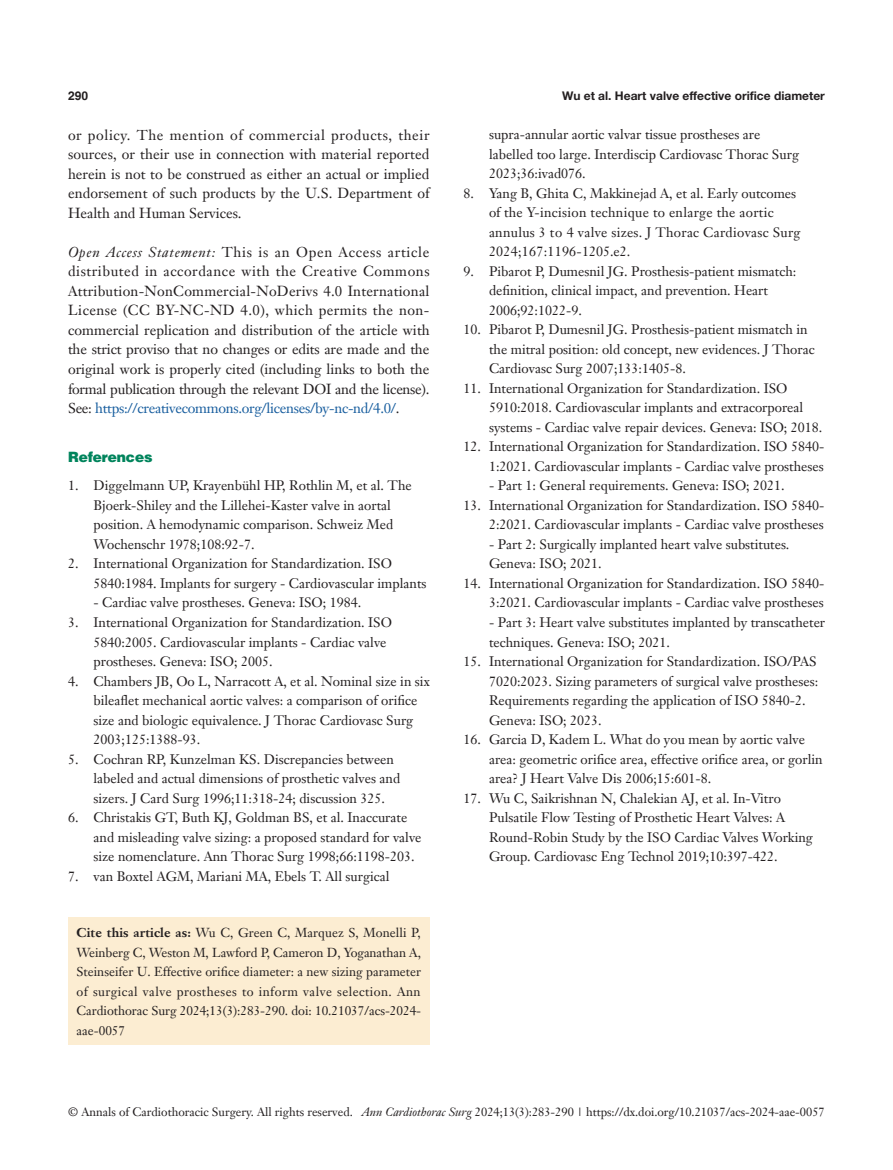
<style>
.page{position:relative;width:893px;height:1170px;background:#fff}
.page>*{position:absolute;margin:0;border:0;box-sizing:border-box;transform-origin:0 0}
.B-zhengwen{font:14.25px/19.5px "Janson Text LT";letter-spacing:-.01em;color:#231f20;text-align:justify}
._1ji-6_5{font:900 14.25px "Helvetica";color:#00845c}
.B-References{font:13.5px/19.5px "Janson Text LT";color:#231f20}
.B-References-2{font:13.5px/19.5px "Janson Text LT";letter-spacing:.02em;color:#231f20}
.Cite{font:12.75px/19.5px "Janson Text LT";letter-spacing:-.005em;color:#231f20;text-align:justify}
.t1{font:12px "Janson Text LT";color:#231f20}
.t2{font:700 12px "Helvetica Neue LT Pro";color:#231f20}
.t3{font:700 12px "Helvetica";color:#231f20}
.s1{font-style:italic}
.s2{color:#175d9e}
.s3{font-weight:700}
</style>
<div class="page">
<div style="left:68px;top:917px;width:361px;height:127px;background:#fcedd2"></div>
<p class="t3" style="left:68px;top:88px;width:22px">290</p>
<p class="t2" style="left:562px;top:88px;width:264px">Wu et al. Heart valve effective orifice diameter</p>
<p class="B-zhengwen" style="left:68px;top:125px;width:363px">or policy. The mention of commercial products, their sources, or their use in connection with material reported herein is not to be construed as either an actual or implied endorsement of such products by the U.S. Department of Health and Human Services.</p>
<p class="B-zhengwen" style="left:68px;top:242px;width:363px"><span class="s1">Open Access Statement:</span> This is an Open Access article distributed in accordance with the Creative Commons Attribution-NonCommercial-NoDerivs 4.0 International License (CC BY-NC-ND 4.0), which permits the non&shy;commercial replication and distribution of the article with the strict proviso that no changes or edits are made and the original work is properly cited (including links to both the formal publication through the relevant DOI and the license).<br>See: <span class="s2">https://creativecommons.org/licenses/by-nc-nd/4.0/</span>.</p>
<p class="_1ji-6_5" style="left:68px;top:447px;width:86px">References</p>
<p class="B-References" style="left:94px;top:476px;width:320px;text-indent:-26px">1. Diggelmann UP, Krayenbühl HP, Rothlin M, et al. The Bjoerk-Shiley and the Lillehei-Kaster valve in aortal position. A hemodynamic comparison. Schweiz Med Wochenschr 1978;108:92-7.</p>
<p class="B-References" style="left:94px;top:554px;width:334px;text-indent:-26px">2. International Organization for Standardization. ISO<br>5840:1984. Implants for surgery - Cardiovascular implants</p>
<p class="B-References" style="left:94px;top:593px;width:269px">- Cardiac valve prostheses. Geneva: ISO; 1984.</p>
<p class="B-References" style="left:94px;top:612px;width:300px;text-indent:-26px">3. International Organization for Standardization. ISO<br>5840:2005. Cardiovascular implants - Cardiac valve prostheses. Geneva: ISO; 2005.</p>
<p class="B-References" style="left:94px;top:671px;width:338px;text-indent:-26px">4. Chambers JB, Oo L, Narracott A, et al. Nominal size in six bileaflet mechanical aortic valves: a comparison of orifice size and biologic equivalence. J Thorac Cardiovasc Surg 2003;125:1388-93.</p>
<p class="B-References" style="left:94px;top:749px;width:308px;text-indent:-26px">5. Cochran RP, Kunzelman KS. Discrepancies between labeled and actual dimensions of prosthetic valves and sizers. J Card Surg 1996;11:318-24; discussion 325.</p>
<p class="B-References" style="left:94px;top:807px;width:329px;text-indent:-26px">6. Christakis GT, Buth KJ, Goldman BS, et al. Inaccurate and misleading valve sizing: a proposed standard for valve size nomenclature. Ann Thorac Surg 1998;66:1198-203.</p>
<p class="B-References" style="left:68px;top:866px;width:323px">7. van Boxtel AGM, Mariani MA, Ebels T. All surgical</p>
<p class="Cite" style="left:77px;top:922px;width:346px"><span class="s3">Cite this article as:</span> Wu C, Green C, Marquez S, Monelli P, Weinberg C, Weston M, Lawford P, Cameron D, Yoganathan A, Steinseifer U. Effective orifice diameter: a new sizing parameter of surgical valve prostheses to inform valve selection. Ann Cardiothorac Surg 2024;13(3):283-290. doi: 10.21037/acs-2024- aae-0057</p>
<p class="B-References" style="left:489px;top:125px;width:311px">supra-annular aortic valvar tissue prostheses are labelled too large. Interdiscip Cardiovasc Thorac Surg<br>2023;36:ivad076.</p>
<p class="B-References-2" style="left:489px;top:183px;width:313px;text-indent:-26px">8. Yang B, Ghita C, Makkinejad A, et al. Early outcomes of the Y-incision technique to enlarge the aortic annulus 3 to 4 valve sizes. J Thorac Cardiovasc Surg 2024;167:1196-1205.e2.</p>
<p class="B-References" style="left:489px;top:261px;width:309px;text-indent:-26px">9. Pibarot P, Dumesnil JG. Prosthesis-patient mismatch: definition, clinical impact, and prevention. Heart<br>2006;92:1022-9.</p>
<p class="B-References" style="left:489px;top:320px;width:327px;text-indent:-26px">10. Pibarot P, Dumesnil JG. Prosthesis-patient mismatch in the mitral position: old concept, new evidences. J Thorac<br>Cardiovasc Surg 2007;133:1405-8.</p>
<p class="B-References" style="left:489px;top:378px;width:335px;text-indent:-26px">11. International Organization for Standardization. ISO<br>5910:2018. Cardiovascular implants and extracorporeal systems - Cardiac valve repair devices. Geneva: ISO; 2018.</p>
<p class="B-References" style="left:463px;top:437px;width:362px;text-align:right">12. International Organization for Standardization. ISO 5840-<br>1:2021. Cardiovascular implants - Cardiac valve prostheses</p>
<p class="B-References" style="left:489px;top:476px;width:297px">- Part 1: General requirements. Geneva: ISO; 2021.</p>
<p class="B-References" style="left:463px;top:495px;width:362px;text-align:right">13. International Organization for Standardization. ISO 5840-<br>2:2021. Cardiovascular implants - Cardiac valve prostheses</p>
<p class="B-References" style="left:489px;top:534px;width:302px">- Part 2: Surgically implanted heart valve substitutes.<br>Geneva: ISO; 2021.</p>
<p class="B-References" style="left:463px;top:573px;width:362px;text-align:right">14. International Organization for Standardization. ISO 5840-<br>3:2021. Cardiovascular implants - Cardiac valve prostheses</p>
<p class="B-References" style="left:489px;top:612px;width:338px">- Part 3: Heart valve substitutes implanted by transcatheter techniques. Geneva: ISO; 2021.</p>
<p class="B-References" style="left:489px;top:651px;width:331px;text-indent:-26px">15. International Organization for Standardization. ISO/PAS 7020:2023. Sizing parameters of surgical valve prostheses:<br>Requirements regarding the application of ISO 5840-2.<br>Geneva: ISO; 2023.</p>
<p class="B-References" style="left:489px;top:729px;width:335px;text-indent:-26px">16. Garcia D, Kadem L. What do you mean by aortic valve area: geometric orifice area, effective orifice area, or gorlin area? J Heart Valve Dis 2006;15:601-8.</p>
<p class="B-References" style="left:489px;top:788px;width:325px;text-indent:-26px">17. Wu C, Saikrishnan N, Chalekian AJ, et al. In-Vitro Pulsatile Flow Testing of Prosthetic Heart Valves: A Round-Robin Study by the ISO Cardiac Valves Working Group. Cardiovasc Eng Technol 2019;10:397-422.</p>
<p class="t1" style="left:68px;top:1104px;width:758px">© Annals of Cardiothoracic Surgery. All rights reserved. <span class="s1">Ann Cardiothorac Surg</span> 2024;13(3):283-290 | https://dx.doi.org/10.21037/acs-2024-aae-0057</p>
</div>
